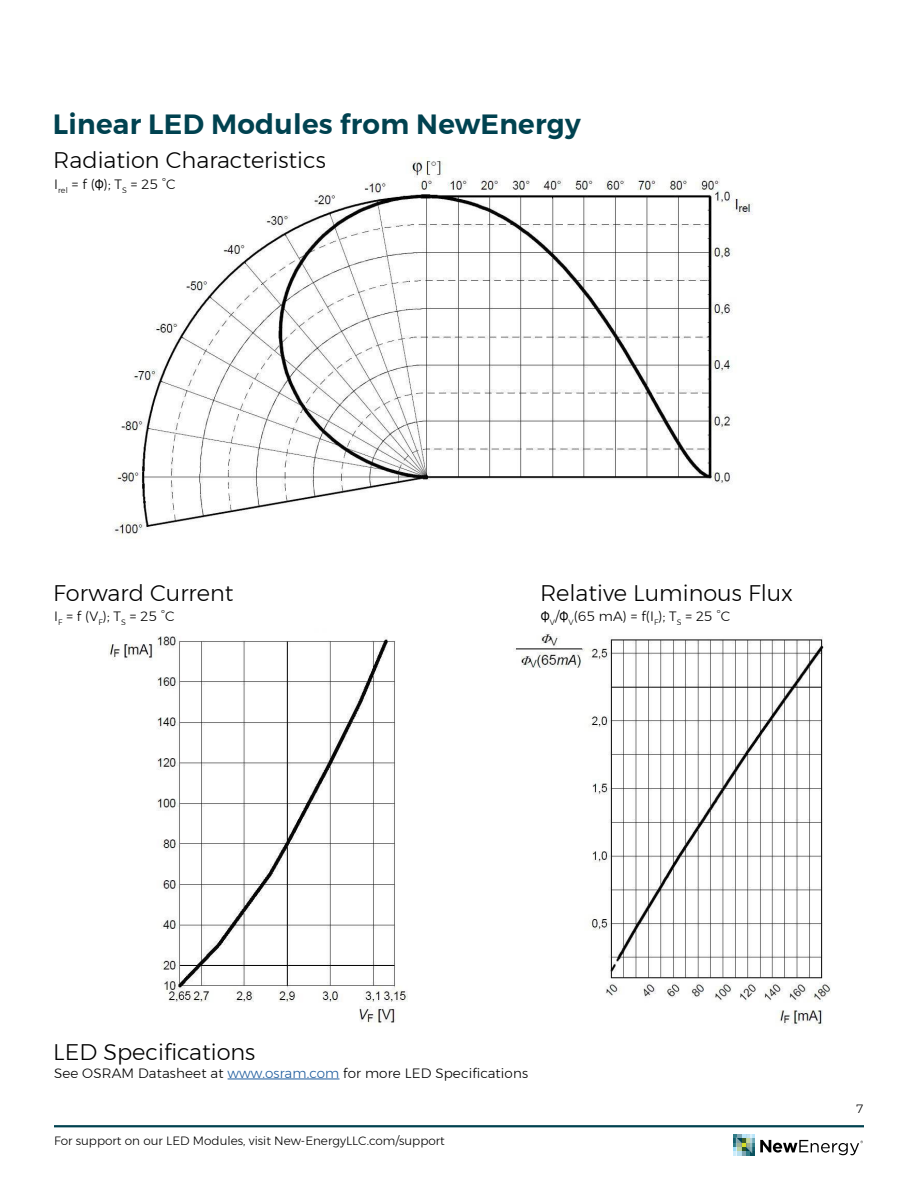
<style>
.page{position:relative;width:918px;height:1188px;background:#fff}
.page>*{position:absolute;margin:0;border:0;box-sizing:border-box;transform-origin:0 0}
.t1{font:600 27.75px "Montserrat";letter-spacing:.01em;color:#004250}
.t2{font:300 22.5px "Montserrat";color:#000}
.t3{font:300 13.5px "Montserrat";letter-spacing:.01em;color:#000}
.t4{font:300 12px "Montserrat";color:#000}
.s1{font-family:"Arial Narrow";font-weight:400}
.s2{color:#205d9e}
</style>
<div class="page">
<hr style="left:54px;top:1125px;width:810px;height:2px;background:#004250">
<svg style="left:733px;top:1134px;width:130px;height:22px"></svg>
<img style="left:114px;top:158px;width:639px;height:380px">
<img style="left:108px;top:636px;width:300px;height:387px">
<img style="left:515px;top:633px;width:316px;height:393px">
<hr style="left:228px;top:1079px;width:112px;height:1px;background:#205d9e">
<h1 class="t1" style="left:53px;top:113px;width:529px">Linear LED Modules from NewEnergy</h1>
<h2 class="t2" style="left:53px;top:143px;width:274px">Radiation Characteristics</h2>
<p class="t3" style="left:54px;top:178px;width:123px">I<sub>rel</sub> = f (<span class="s1">Φ</span>); T<sub>S</sub> = 25 °C</p>
<h2 class="t2" style="left:53px;top:576px;width:182px">Forward Current</h2>
<p class="t3" style="left:54px;top:610px;width:122px">I<sub>F</sub> = f (V<sub>F</sub>); T<sub>S</sub> = 25 °C</p>
<h2 class="t2" style="left:540px;top:576px;width:255px">Relative Luminous Flux</h2>
<p class="t3" style="left:541px;top:606px;width:191px"><span class="s1">Φ</span><sub>V</sub>/<span class="s1">Φ</span><sub>V</sub>(65 mA) = f(I<sub>F</sub>); T<sub>S</sub> = 25 °C</p>
<h2 class="t2" style="left:53px;top:1035px;width:204px">LED Speci昀椀cations</h2>
<p class="t3" style="left:54px;top:1063px;width:476px">See OSRAM Datasheet at <span class="s2">www.osram.com</span> for more LED Speci昀椀cations</p>
<p class="t4" style="left:54px;top:1136px;width:392px">For support on our LED Modules, visit New-EnergyLLC.com/support</p>
<p class="t4" style="left:856px;top:1100px;width:8px">7</p>
</div>
